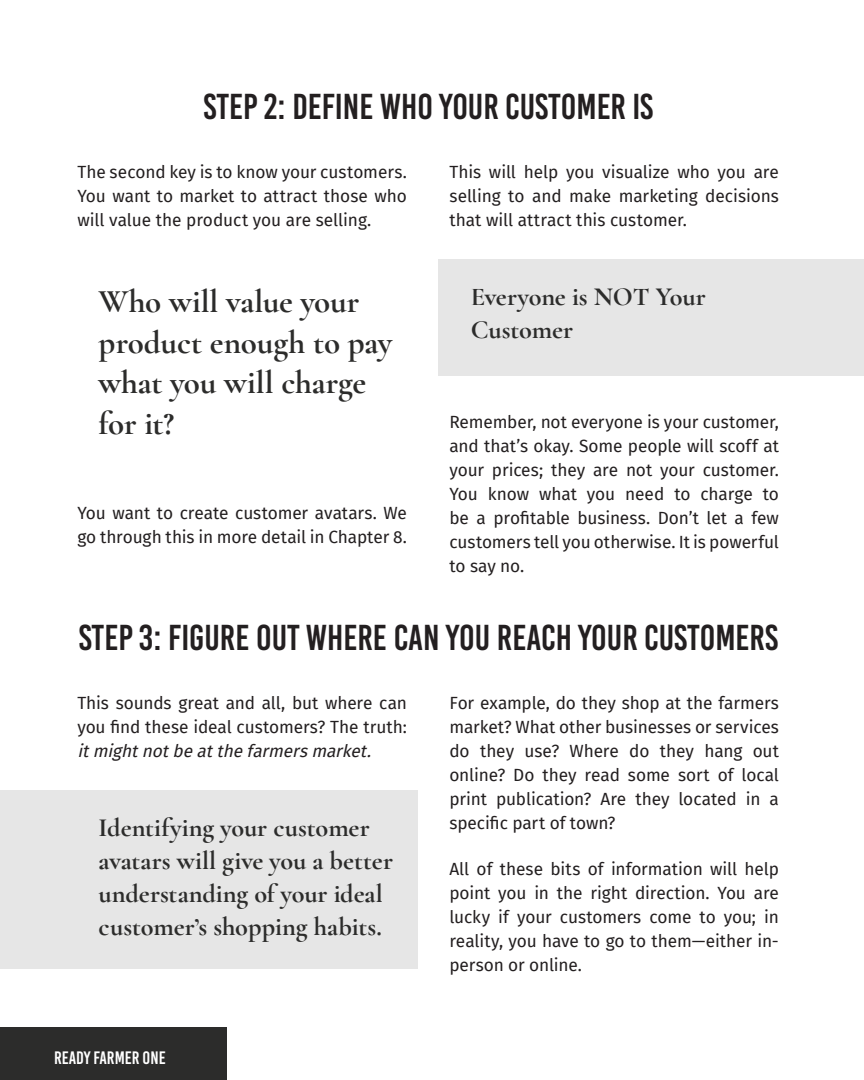
<style>
.page{position:relative;width:864px;height:1080px;background:#fff}
.page>*{position:absolute;margin:0;border:0;box-sizing:border-box;transform-origin:0 0}
.t1{font:36px "Bebas Kai";color:#231f20}
.Big_quote{font:700 33px/40.5px "Cormorant Garamond";letter-spacing:-.005em;color:#2c2c2b}
.Small_quote{font:700 26.25px/33px "Cormorant Garamond";color:#2c2c2b}
.t2{font:18px "Bebas Kai";color:#fff}
.t3{font:17.25px/24px "Fira Sans";letter-spacing:-.005em;color:#231f20;text-align:justify}
.s1{font-style:italic}
</style>
<div class="page">
<div style="left:0;top:790px;width:418px;height:179px;background:#e6e6e6"></div>
<div style="left:439px;top:259px;width:425px;height:116px;background:#e6e6e6"></div>
<div style="left:0;top:1027px;width:227px;height:53px;background:#2c2c2b"></div>
<h1 class="t1" style="left:204px;top:87px;width:451px">STEP 2: DEFINE WHO YOUR CUSTOMER IS</h1>
<p class="t3" style="left:77px;top:160px;width:331px">The second key is to know your customers.<br>You want to market to attract those who will value the product you are selling.</p>
<p class="Big_quote" style="left:99px;top:281px;width:295px">Who will value your product enough to pay what you will charge for it?</p>
<p class="t3" style="left:77px;top:501px;width:331px">You want to create customer avatars. We go through this in more detail in Chapter 8.</p>
<p class="t3" style="left:449px;top:160px;width:331px">This will help you visualize who you are selling to and make marketing decisions that will attract this customer.</p>
<p class="Small_quote" style="left:471px;top:280px;width:237px">Everyone is NOT Your<br>Customer</p>
<p class="t3" style="left:449px;top:410px;width:331px">Remember, not everyone is your customer, and that’s okay. Some people will scoff at your prices; they are not your customer.<br>You know what you need to charge to be a profitable business. Don’t let a few customers tell you otherwise. It is powerful to say no.</p>
<h1 class="t1" style="left:79px;top:618px;width:701px">STEP 3: FIGURE OUT WHERE CAN YOU REACH YOUR CUSTOMERS</h1>
<p class="t3" style="left:77px;top:691px;width:331px">This sounds great and all, but where can you find these ideal customers? The truth: <span class="s1">itmightnotbeatthefarmersmarket.</span></p>
<p class="Small_quote" style="left:99px;top:811px;width:296px">Identifying your customer avatars will give you a better understanding of your ideal customer’s shopping habits.</p>
<p class="t2" style="left:54px;top:1048px;width:113px">READY FARMER ONE</p>
<p class="t3" style="left:449px;top:691px;width:331px">For example, do they shop at the farmers market? What other businesses or services do they use? Where do they hang out online? Do they read some sort of local print publication? Are they located in a specific part of town?</p>
<p class="t3" style="left:449px;top:856px;width:331px">All of these bits of information will help point you in the right direction. You are lucky if your customers come to you; in reality, you have to go to them—either in&shy;person or online.</p>
</div>
